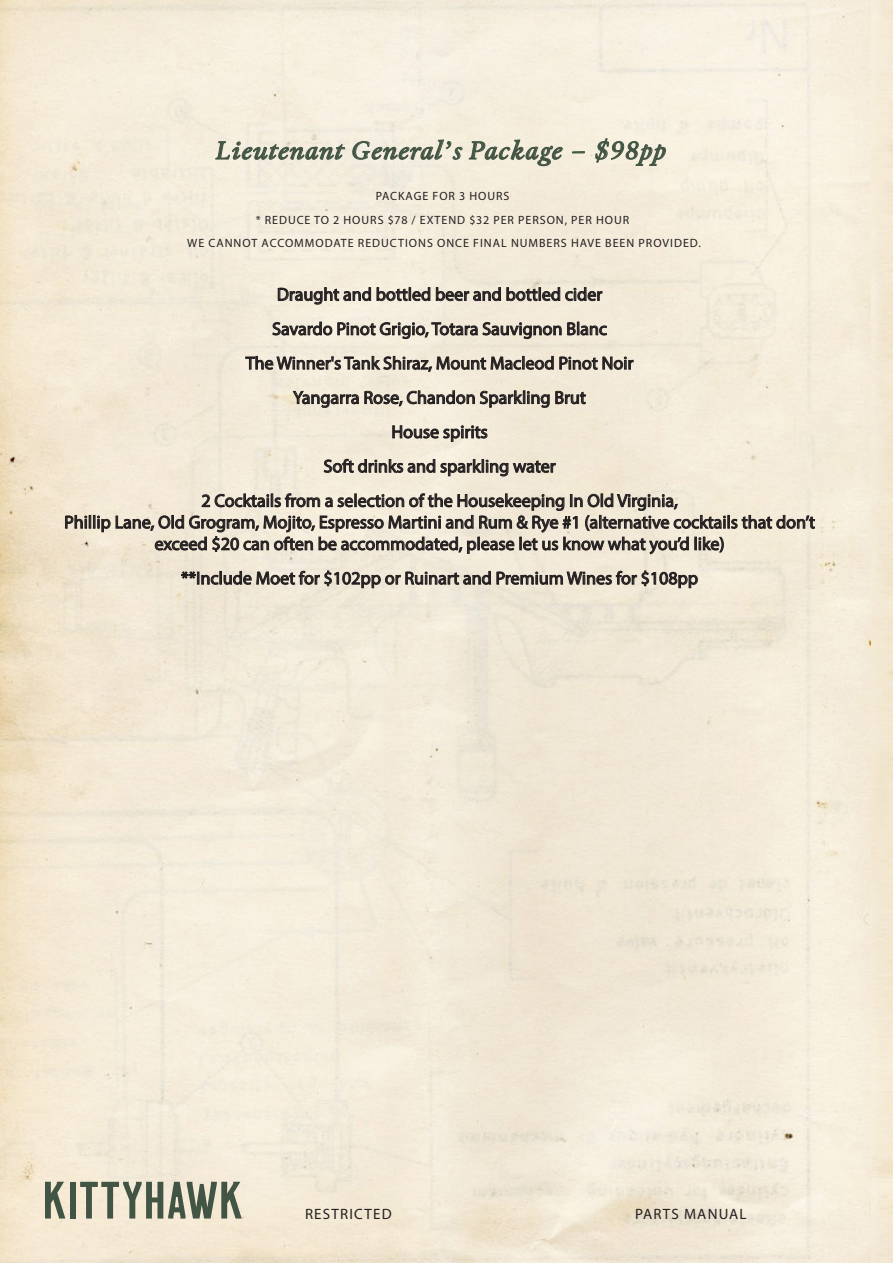
<style>
.page{position:relative;width:893px;height:1263px;background:#fff}
.page>*{position:absolute;margin:0;border:0;box-sizing:border-box;transform-origin:0 0}
.Dish_Title{font:italic 25.5px "Capsa";letter-spacing:.05em;color:#425443}
.Price{font:18px/21.6px "Myriad Pro";color:#231f20;text-align:center}
.t1{font:15px "Myriad Pro";letter-spacing:.08em;color:#231f20}
.Section_Heading{font:12px "Myriad Pro";letter-spacing:.08em;color:#231f20}
</style>
<div class="page">
<img style="left:0;top:0;width:872px;height:1263px">
<div style="left:70px;top:1182px;width:6px;height:36px;background:#425443"></div>
<svg style="left:45px;top:1182px;width:20px;height:36px"></svg>
<svg style="left:80px;top:1182px;width:162px;height:36px;background:#a1a391"></svg>
<svg style="left:215px;top:141px;width:130px;height:19px;background:#c2c2b2"></svg>
<svg style="left:353px;top:139px;width:110px;height:23px;background:#cdcbbc"></svg>
<svg style="left:469px;top:139px;width:94px;height:27px;background:#cdcbb9"></svg>
<svg style="left:572px;top:151px;width:13px;height:2px"></svg>
<svg style="left:595px;top:138px;width:71px;height:28px;background:#cac9b8"></svg>
<svg style="left:278px;top:287px;width:93px;height:17px;background:#b0aa9f"></svg>
<svg style="left:377px;top:287px;width:53px;height:14px"></svg>
<svg style="left:436px;top:287px;width:65px;height:14px"></svg>
<svg style="left:507px;top:287px;width:95px;height:14px"></svg>
<svg style="left:273px;top:322px;width:59px;height:13px"></svg>
<svg style="left:338px;top:322px;width:223px;height:17px;background:#b3aca0"></svg>
<svg style="left:567px;top:322px;width:40px;height:13px"></svg>
<svg style="left:246px;top:356px;width:307px;height:16px;background:#afa89d"></svg>
<svg style="left:560px;top:357px;width:37px;height:13px"></svg>
<svg style="left:603px;top:357px;width:30px;height:13px"></svg>
<svg style="left:293px;top:391px;width:66px;height:16px"></svg>
<svg style="left:365px;top:391px;width:184px;height:16px;background:#afa89c"></svg>
<svg style="left:555px;top:391px;width:31px;height:13px"></svg>
<svg style="left:393px;top:426px;width:94px;height:16px;background:#afa99e"></svg>
<svg style="left:324px;top:459px;width:231px;height:17px;background:#b1aa9e"></svg>
<svg style="left:65px;top:515px;width:45px;height:17px"></svg>
<svg style="left:116px;top:493px;width:699px;height:61px;background:#c5bdb0"></svg>
<svg style="left:181px;top:571px;width:70px;height:13px"></svg>
<svg style="left:257px;top:571px;width:143px;height:17px;background:#b2aba0"></svg>
<svg style="left:406px;top:571px;width:85px;height:13px"></svg>
<svg style="left:497px;top:571px;width:201px;height:17px;background:#b1aa9e"></svg>
<p class="Dish_Title" style="left:215px;top:134px;width:451px">Lieutenant General’s Package – $98pp</p>
<p class="Section_Heading" style="left:376px;top:189px;width:135px">PACKAGE FOR 3 HOURS</p>
<p class="Section_Heading" style="left:256px;top:212px;width:375px">* REDUCE TO 2 HOURS $78 / EXTEND $32 PER PERSON, PER HOUR</p>
<p class="Section_Heading" style="left:187px;top:236px;width:515px">WE CANNOT ACCOMMODATE REDUCTIONS ONCE FINAL NUMBERS HAVE BEEN PROVIDED.</p>
<p class="Price" style="left:277px;top:283px;width:327px">Draught and bottled beer and bottled cider</p>
<p class="Price" style="left:272px;top:318px;width:336px">Savardo Pinot Grigio, Totara Sauvignon Blanc</p>
<p class="Price" style="left:246px;top:352px;width:389px">The Winner's Tank Shiraz, Mount Macleod Pinot Noir</p>
<p class="Price" style="left:293px;top:386px;width:294px">Yangarra Rose, Chandon Sparkling Brut</p>
<p class="Price" style="left:391px;top:421px;width:98px">House spirits</p>
<p class="Price" style="left:324px;top:455px;width:234px">Soft drinks and sparkling water</p>
<p class="Price" style="left:64px;top:489px;width:752px">2 Cocktails from a selection of the Housekeeping In Old Virginia,<br>Phillip Lane, Old Grogram, Mojito, Espresso Martini and Rum &amp; Rye #1 (alternative cocktails that don’t exceed $20 can often be accommodated, please let us know what you’d like)</p>
<p class="Price" style="left:181px;top:567px;width:518px">**Include Moet for $102pp or Ruinart and Premium Wines for $108pp</p>
<p class="t1" style="left:305px;top:1204px;width:88px">RESTRICTED</p>
<p class="t1" style="left:635px;top:1204px;width:113px">PARTS MANUAL</p>
</div>
